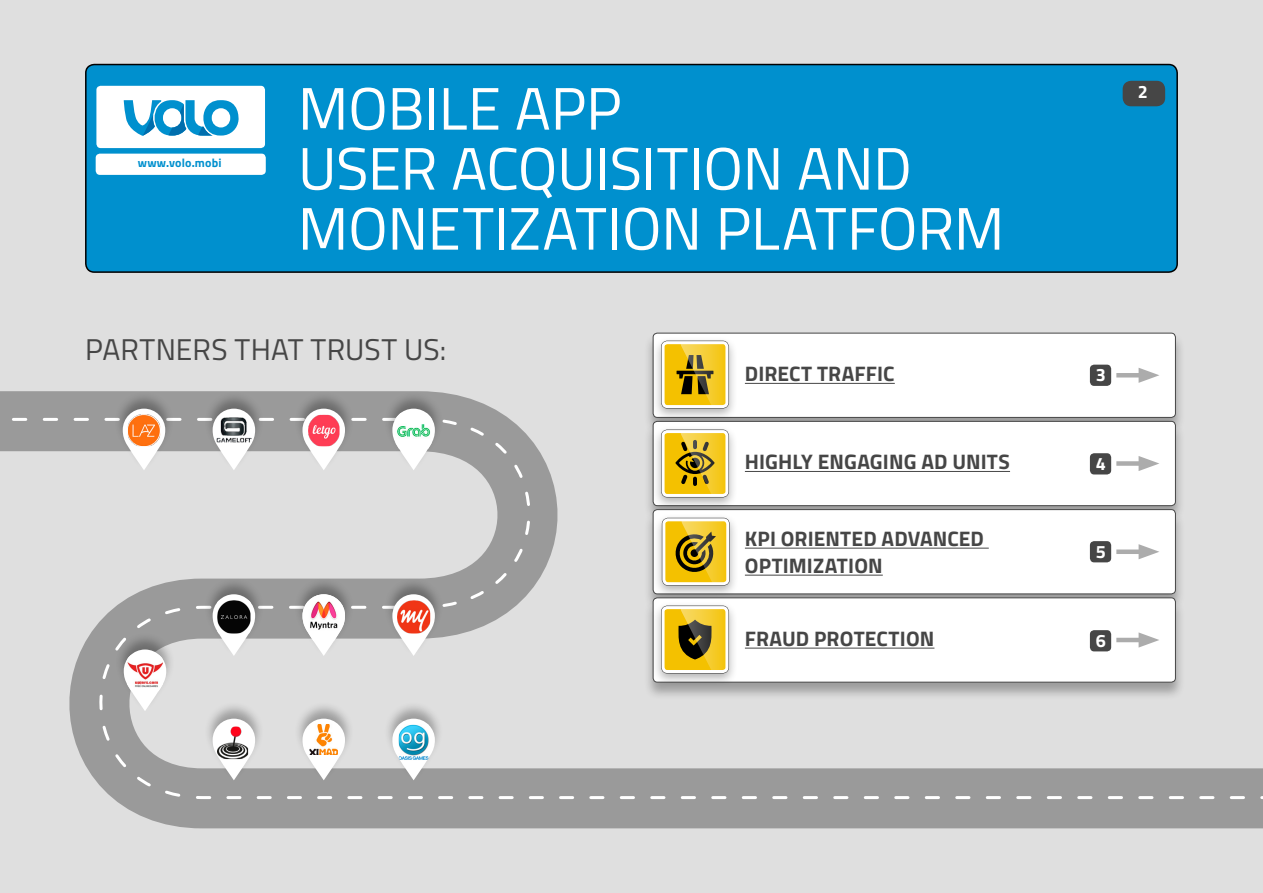
<style>
.page{position:relative;width:1263px;height:893px;background:#dfdfdf}
.page>*{position:absolute;margin:0;border:0;box-sizing:border-box;transform-origin:0 0}
.t1{font:60px/60px "Titillium Web";letter-spacing:-.005em;color:#fff}
.t2{font:30px "Titillium Web";letter-spacing:.01em;color:#464646}
.t3{font:700 21px/27px "Titillium Web";letter-spacing:.005em;color:#464646}
.t4{font:700 18px "Titillium Web";color:#fff}
.t5{font:700 12px "Titillium Web";letter-spacing:.015em;color:#0090ce}
</style>
<div class="page">
<svg style="left:0;top:391px;width:1263px;height:438px"></svg>
<svg style="left:0;top:416px;width:1263px;height:385px"></svg>
<div style="left:644px;top:332px;width:541px;height:103px;background:#000;opacity:.3"></div>
<div style="left:653px;top:333px;width:522px;height:84px;background:#fff;border-radius:4px"></div>
<div style="left:653px;top:333px;width:523px;height:85px;border:1px solid #464646;border-radius:4px"></div>
<div style="left:644px;top:420px;width:541px;height:103px;background:#000;opacity:.3"></div>
<div style="left:653px;top:421px;width:522px;height:85px;background:#fff;border-radius:4px"></div>
<div style="left:653px;top:421px;width:523px;height:85px;border:1px solid #464646;border-radius:4px"></div>
<div style="left:644px;top:508px;width:541px;height:104px;background:#000;opacity:.3"></div>
<div style="left:653px;top:510px;width:522px;height:84px;background:#fff;border-radius:4px"></div>
<div style="left:653px;top:509px;width:523px;height:85px;border:1px solid #464646;border-radius:4px"></div>
<div style="left:644px;top:597px;width:541px;height:103px;background:#000;opacity:.3"></div>
<div style="left:653px;top:598px;width:522px;height:84px;background:#fff;border-radius:4px"></div>
<div style="left:653px;top:597px;width:523px;height:85px;border:1px solid #464646;border-radius:4px"></div>
<div style="left:86px;top:65px;width:1091px;height:207px;background:#0090ce;border-radius:9px"></div>
<div style="left:85px;top:64px;width:1093px;height:209px;border:2px solid #000;border-radius:9px"></div>
<hr style="left:745px;top:471px;width:265px;height:1px;background:#464646">
<hr style="left:745px;top:548px;width:244px;height:1px;background:#464646">
<hr style="left:745px;top:575px;width:138px;height:1px;background:#464646">
<hr style="left:745px;top:648px;width:189px;height:1px;background:#464646">
<hr style="left:745px;top:383px;width:150px;height:1px;background:#464646">
<hr style="left:1116px;top:373px;width:31px;height:4px;background:#acacac">
<svg style="left:1138px;top:368px;width:21px;height:15px"></svg>
<div style="left:1116px;top:461px;width:31px;height:5px;background:#acacac"></div>
<svg style="left:1138px;top:456px;width:21px;height:15px"></svg>
<div style="left:1116px;top:549px;width:31px;height:5px;background:#acacac"></div>
<svg style="left:1138px;top:544px;width:21px;height:15px"></svg>
<hr style="left:1116px;top:638px;width:31px;height:4px;background:#acacac">
<svg style="left:1138px;top:632px;width:21px;height:16px"></svg>
<div style="left:114px;top:391px;width:60px;height:79px;background:#000;opacity:.3"></div>
<svg style="left:123px;top:409px;width:42px;height:61px"></svg>
<img style="left:128px;top:414px;width:32px;height:32px">
<div style="left:204px;top:391px;width:60px;height:79px;background:#000;opacity:.3"></div>
<svg style="left:213px;top:409px;width:42px;height:61px"></svg>
<img style="left:214px;top:415px;width:40px;height:28px">
<div style="left:293px;top:391px;width:61px;height:79px;background:#000;opacity:.3"></div>
<svg style="left:302px;top:409px;width:43px;height:61px"></svg>
<img style="left:308px;top:415px;width:31px;height:31px">
<div style="left:115px;top:632px;width:60px;height:79px;background:#000;opacity:.3"></div>
<svg style="left:124px;top:649px;width:42px;height:62px"></svg>
<img style="left:127px;top:655px;width:36px;height:36px">
<div style="left:293px;top:701px;width:61px;height:79px;background:#000;opacity:.3"></div>
<svg style="left:302px;top:719px;width:43px;height:61px"></svg>
<img style="left:309px;top:724px;width:29px;height:31px">
<div style="left:293px;top:577px;width:61px;height:78px;background:#000;opacity:.3"></div>
<svg style="left:302px;top:594px;width:43px;height:62px"></svg>
<img style="left:302px;top:594px;width:43px;height:47px">
<div style="left:204px;top:577px;width:60px;height:78px;background:#000;opacity:.3"></div>
<svg style="left:213px;top:594px;width:42px;height:62px"></svg>
<img style="left:217px;top:600px;width:33px;height:33px">
<div style="left:383px;top:391px;width:61px;height:79px;background:#000;opacity:.3"></div>
<svg style="left:392px;top:409px;width:43px;height:61px"></svg>
<img style="left:396px;top:413px;width:36px;height:36px">
<div style="left:383px;top:701px;width:61px;height:79px;background:#000;opacity:.3"></div>
<svg style="left:392px;top:719px;width:43px;height:61px"></svg>
<img style="left:399px;top:724px;width:29px;height:36px">
<div style="left:204px;top:701px;width:60px;height:79px;background:#000;opacity:.3"></div>
<svg style="left:213px;top:719px;width:42px;height:61px"></svg>
<img style="left:217px;top:726px;width:31px;height:33px">
<div style="left:383px;top:577px;width:61px;height:78px;background:#000;opacity:.3"></div>
<svg style="left:392px;top:594px;width:43px;height:62px"></svg>
<img style="left:397px;top:600px;width:33px;height:33px">
<div style="left:1090px;top:365px;width:21px;height:21px;background:#464646;border-radius:4px"></div>
<div style="left:1090px;top:453px;width:21px;height:21px;background:#464646;border-radius:4px"></div>
<div style="left:1090px;top:541px;width:21px;height:21px;background:#464646;border-radius:4px"></div>
<div style="left:1090px;top:630px;width:21px;height:21px;background:#464646;border-radius:4px"></div>
<div style="left:652px;top:336px;width:86px;height:86px;background:#000;opacity:.3"></div>
<div style="left:661px;top:341px;width:68px;height:68px;border:4px solid #464646;border-radius:4px"></div>
<div style="left:663px;top:343px;width:64px;height:64px;background:#f4c100;border-radius:4px"></div>
<div style="left:661px;top:341px;width:67px;height:67px;border:3px solid #fff;border-radius:4px"></div>
<svg style="left:676px;top:342px;width:51px;height:65px"></svg>
<div style="left:652px;top:424px;width:86px;height:87px;background:#000;opacity:.3"></div>
<div style="left:661px;top:429px;width:68px;height:68px;border:4px solid #464646;border-radius:4px"></div>
<div style="left:663px;top:432px;width:64px;height:63px;background:#f4c100;border-radius:4px"></div>
<div style="left:661px;top:430px;width:67px;height:67px;border:3px solid #fff;border-radius:4px"></div>
<svg style="left:675px;top:431px;width:52px;height:65px"></svg>
<div style="left:652px;top:601px;width:86px;height:86px;background:#000;opacity:.3"></div>
<div style="left:661px;top:605px;width:68px;height:69px;border:4px solid #464646;border-radius:4px"></div>
<div style="left:663px;top:608px;width:64px;height:63px;background:#f4c100;border-radius:4px"></div>
<div style="left:661px;top:606px;width:67px;height:67px;border:3px solid #fff;border-radius:4px"></div>
<svg style="left:676px;top:607px;width:51px;height:65px"></svg>
<div style="left:653px;top:513px;width:86px;height:86px;background:#000;opacity:.3"></div>
<div style="left:662px;top:518px;width:68px;height:68px;border:4px solid #464646;border-radius:4px"></div>
<div style="left:664px;top:520px;width:64px;height:64px;background:#f4c100;border-radius:4px"></div>
<div style="left:662px;top:518px;width:67px;height:67px;border:3px solid #fff;border-radius:4px"></div>
<svg style="left:674px;top:519px;width:54px;height:65px"></svg>
<div style="left:96px;top:86px;width:169px;height:62px;background:#fff;border-radius:4px"></div>
<div style="left:96px;top:154px;width:170px;height:21px;background:#fff;border-radius:4px"></div>
<div style="left:1123px;top:81px;width:42px;height:25px;background:#464646;border-radius:9px"></div>
<svg style="left:124px;top:100px;width:115px;height:36px"></svg>
<p class="t5" style="left:138px;top:154px;width:85px">WWW.VOLO.MOBI</p>
<h1 class="t1" style="left:298px;top:76px;width:698px">MOBILE APP<br>USER ACQUISITION AND<br>MONETIZATION PLATFORM</h1>
<h2 class="t2" style="left:85px;top:327px;width:362px">PARTNERS THAT TRUST US:</h2>
<p class="t3" style="left:745px;top:359px;width:151px">DIRECT TRAFFIC</p>
<p class="t3" style="left:745px;top:447px;width:267px">HIGHLY ENGAGING AD UNITS</p>
<p class="t3" style="left:745px;top:524px;width:241px">KPI ORIENTED ADVANCED<br>OPTIMIZATION</p>
<p class="t3" style="left:745px;top:624px;width:191px">FRAUD PROTECTION</p>
<p class="t4" style="left:1138px;top:78px;width:12px">2</p>
<p class="t4" style="left:1096px;top:361px;width:12px">3</p>
<p class="t4" style="left:1096px;top:450px;width:12px">4</p>
<p class="t4" style="left:1096px;top:538px;width:12px">5</p>
<p class="t4" style="left:1096px;top:627px;width:12px">6</p>
</div>
